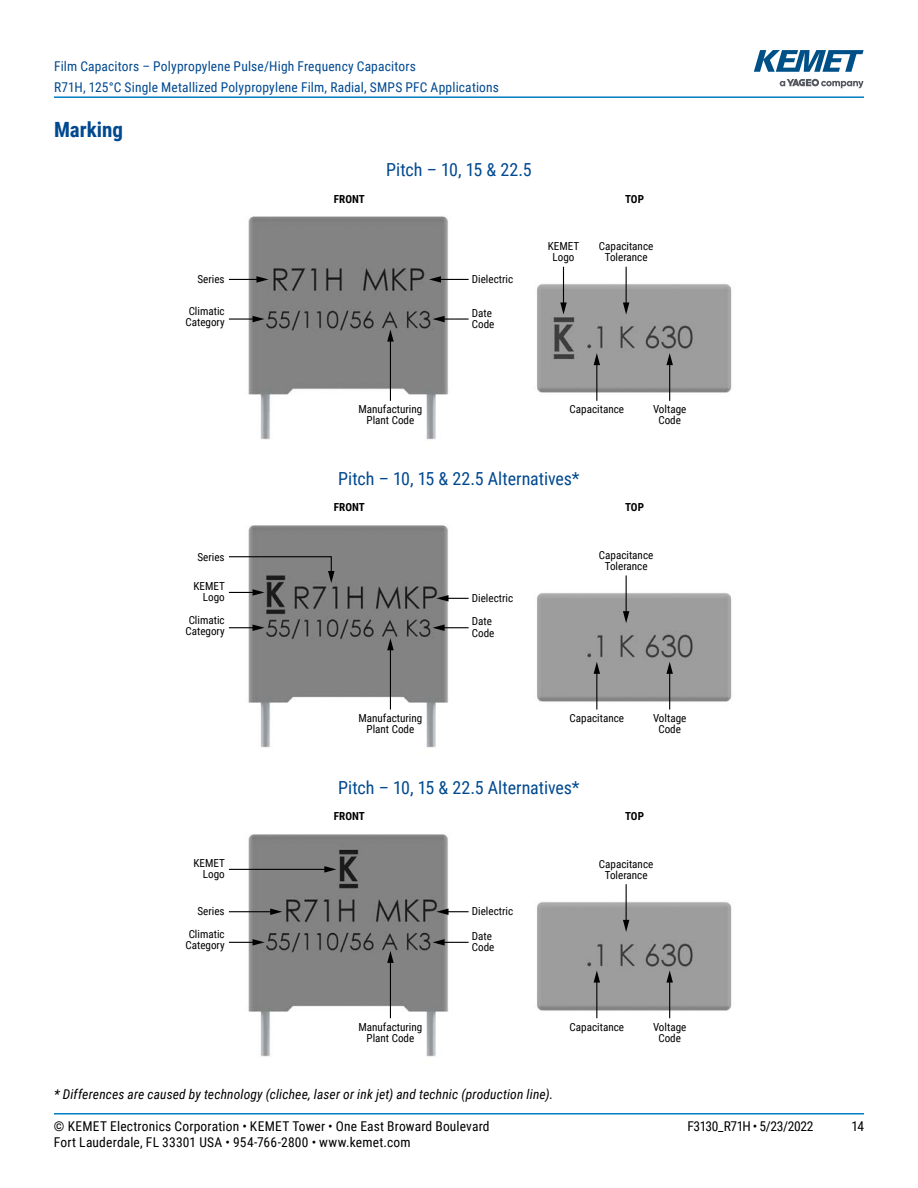
<style>
.page{position:relative;width:918px;height:1188px;background:#fff}
.page>*{position:absolute;margin:0;border:0;box-sizing:border-box;transform-origin:0 0}
.t1{font:700 21px "Roboto Condensed";color:#004990}
.t2{font:18px "Roboto Condensed";color:#004990}
.t3{font:13.5px/21px "Roboto Condensed";letter-spacing:.01em;color:#004990}
.t4{font:13.5px "Roboto Condensed";letter-spacing:.015em;color:#000}
.t5{font:italic 13.5px "Roboto Condensed";letter-spacing:.015em;color:#000}
.t6{font:13.5px "Roboto Condensed";letter-spacing:-.025em;color:#000}
.t7{font:11.1px/11.1px "Roboto Condensed";color:#000;text-align:center}
.t8{font:700 11.1px "Roboto Condensed";color:#000}
</style>
<div class="page">
<hr style="left:54px;top:1113px;width:810px;height:2px;background:#007dc3">
<hr style="left:54px;top:96px;width:810px;height:2px;background:#007dc3">
<svg style="left:780px;top:79px;width:84px;height:9px"></svg>
<svg style="left:754px;top:50px;width:110px;height:22px"></svg>
<img style="left:228px;top:216px;width:241px;height:224px">
<img style="left:537px;top:266px;width:195px;height:135px">
<hr style="left:229px;top:279px;width:30px;height:1px;background:#000">
<svg style="left:256px;top:276px;width:13px;height:7px"></svg>
<hr style="left:439px;top:279px;width:30px;height:1px;background:#000">
<svg style="left:429px;top:276px;width:12px;height:7px"></svg>
<hr style="left:442px;top:318px;width:27px;height:2px;background:#000">
<svg style="left:433px;top:316px;width:12px;height:6px"></svg>
<hr style="left:229px;top:318px;width:26px;height:2px;background:#000">
<svg style="left:253px;top:316px;width:12px;height:6px"></svg>
<hr style="left:390px;top:339px;width:1px;height:62px;background:#000">
<svg style="left:387px;top:330px;width:7px;height:12px"></svg>
<hr style="left:596px;top:363px;width:1px;height:38px;background:#000">
<svg style="left:594px;top:353px;width:6px;height:12px"></svg>
<hr style="left:669px;top:363px;width:1px;height:38px;background:#000">
<svg style="left:666px;top:353px;width:7px;height:12px"></svg>
<hr style="left:626px;top:267px;width:1px;height:38px;background:#000">
<svg style="left:623px;top:302px;width:6px;height:13px"></svg>
<hr style="left:563px;top:267px;width:1px;height:38px;background:#000">
<svg style="left:560px;top:302px;width:7px;height:13px"></svg>
<img style="left:228px;top:525px;width:221px;height:223px">
<img style="left:537px;top:575px;width:195px;height:135px">
<svg style="left:228px;top:556px;width:107px;height:27px"></svg>
<svg style="left:433px;top:625px;width:36px;height:6px"></svg>
<svg style="left:436px;top:595px;width:33px;height:7px"></svg>
<svg style="left:229px;top:625px;width:36px;height:6px"></svg>
<svg style="left:229px;top:589px;width:36px;height:7px"></svg>
<hr style="left:390px;top:648px;width:1px;height:62px;background:#000">
<svg style="left:387px;top:638px;width:7px;height:12px"></svg>
<hr style="left:596px;top:672px;width:1px;height:38px;background:#000">
<svg style="left:594px;top:662px;width:6px;height:12px"></svg>
<hr style="left:669px;top:672px;width:1px;height:38px;background:#000">
<svg style="left:666px;top:662px;width:7px;height:12px"></svg>
<hr style="left:626px;top:575px;width:1px;height:38px;background:#000">
<svg style="left:623px;top:611px;width:6px;height:12px"></svg>
<img style="left:228px;top:834px;width:221px;height:223px">
<img style="left:537px;top:884px;width:195px;height:135px">
<hr style="left:229px;top:869px;width:98px;height:1px;background:#000">
<svg style="left:324px;top:866px;width:12px;height:7px"></svg>
<svg style="left:433px;top:939px;width:36px;height:7px"></svg>
<svg style="left:436px;top:909px;width:33px;height:6px"></svg>
<svg style="left:229px;top:939px;width:36px;height:7px"></svg>
<hr style="left:229px;top:911px;width:43px;height:1px;background:#000">
<svg style="left:270px;top:909px;width:12px;height:6px"></svg>
<hr style="left:390px;top:961px;width:1px;height:57px;background:#000">
<svg style="left:387px;top:951px;width:7px;height:12px"></svg>
<hr style="left:596px;top:980px;width:1px;height:38px;background:#000">
<svg style="left:594px;top:970px;width:6px;height:13px"></svg>
<hr style="left:669px;top:980px;width:1px;height:38px;background:#000">
<svg style="left:666px;top:970px;width:7px;height:13px"></svg>
<hr style="left:626px;top:884px;width:1px;height:38px;background:#000">
<svg style="left:623px;top:920px;width:6px;height:12px"></svg>
<p class="t3" style="left:54px;top:55px;width:447px">Film Capacitors – Polypropylene Pulse/High Frequency Capacitors<br>R71H, 125°C Single Metallized Polypropylene Film, Radial, SMPS PFC Applications</p>
<h1 class="t1" style="left:54px;top:115px;width:71px">Marking</h1>
<h2 class="t2" style="left:386px;top:157px;width:147px">Pitch – 10, 15 &amp; 22.5</h2>
<p class="t8" style="left:334px;top:191px;width:32px">FRONT</p>
<p class="t8" style="left:625px;top:191px;width:20px">TOP</p>
<p class="t7" style="left:198px;top:273px;width:29px">Series</p>
<p class="t7" style="left:472px;top:273px;width:43px">Dielectric</p>
<p class="t7" style="left:185px;top:305px;width:41px;text-align:left">Climatic<br>Category</p>
<p class="t7" style="left:472px;top:307px;width:24px;text-align:left">Date<br>Code</p>
<p class="t7" style="left:548px;top:240px;width:33px">KEMET<br>Logo</p>
<p class="t7" style="left:599px;top:240px;width:56px">Capacitance<br>Tolerance</p>
<p class="t7" style="left:358px;top:403px;width:65px">Manufacturing<br>Plant Code</p>
<p class="t7" style="left:570px;top:403px;width:56px">Capacitance</p>
<p class="t7" style="left:653px;top:403px;width:35px">Voltage<br>Code</p>
<p class="t7" style="left:198px;top:551px;width:29px">Series</p>
<p class="t7" style="left:194px;top:580px;width:33px;text-align:right">KEMET<br>Logo</p>
<p class="t7" style="left:185px;top:614px;width:41px;text-align:left">Climatic<br>Category</p>
<h2 class="t2" style="left:338px;top:466px;width:243px">Pitch – 10, 15 &amp; 22.5 Alternatives*</h2>
<p class="t8" style="left:334px;top:500px;width:32px">FRONT</p>
<p class="t8" style="left:625px;top:500px;width:20px">TOP</p>
<p class="t7" style="left:472px;top:592px;width:43px">Dielectric</p>
<p class="t7" style="left:472px;top:616px;width:24px;text-align:left">Date<br>Code</p>
<p class="t7" style="left:599px;top:549px;width:56px">Capacitance<br>Tolerance</p>
<p class="t7" style="left:358px;top:712px;width:65px">Manufacturing<br>Plant Code</p>
<p class="t7" style="left:570px;top:712px;width:56px">Capacitance</p>
<p class="t7" style="left:653px;top:712px;width:35px">Voltage<br>Code</p>
<h2 class="t2" style="left:338px;top:775px;width:243px">Pitch – 10, 15 &amp; 22.5 Alternatives*</h2>
<p class="t8" style="left:334px;top:808px;width:32px">FRONT</p>
<p class="t8" style="left:625px;top:808px;width:20px">TOP</p>
<p class="t7" style="left:194px;top:857px;width:33px;text-align:right">KEMET<br>Logo</p>
<p class="t7" style="left:599px;top:858px;width:56px">Capacitance<br>Tolerance</p>
<p class="t7" style="left:198px;top:905px;width:29px">Series</p>
<p class="t7" style="left:472px;top:905px;width:43px">Dielectric</p>
<p class="t7" style="left:185px;top:928px;width:41px;text-align:left">Climatic<br>Category</p>
<p class="t7" style="left:472px;top:930px;width:24px;text-align:left">Date<br>Code</p>
<p class="t7" style="left:358px;top:1021px;width:65px">Manufacturing<br>Plant Code</p>
<p class="t7" style="left:570px;top:1021px;width:56px">Capacitance</p>
<p class="t7" style="left:653px;top:1021px;width:35px">Voltage<br>Code</p>
<p class="t5" style="left:54px;top:1085px;width:501px">* Differences are caused by technology (clichee, laser or ink jet) and technic (production line).</p>
<p class="t4" style="left:54px;top:1116px;width:437px">© KEMET Electronics Corporation • KEMET Tower • One East Broward Boulevard</p>
<p class="t6" style="left:687px;top:1116px;width:128px">F3130_R71H • 5/23/2022</p>
<p class="t4" style="left:852px;top:1116px;width:14px">14</p>
<p class="t4" style="left:54px;top:1133px;width:358px">Fort Lauderdale, FL 33301 USA • 954-766-2800 • www.kemet.com</p>
</div>
